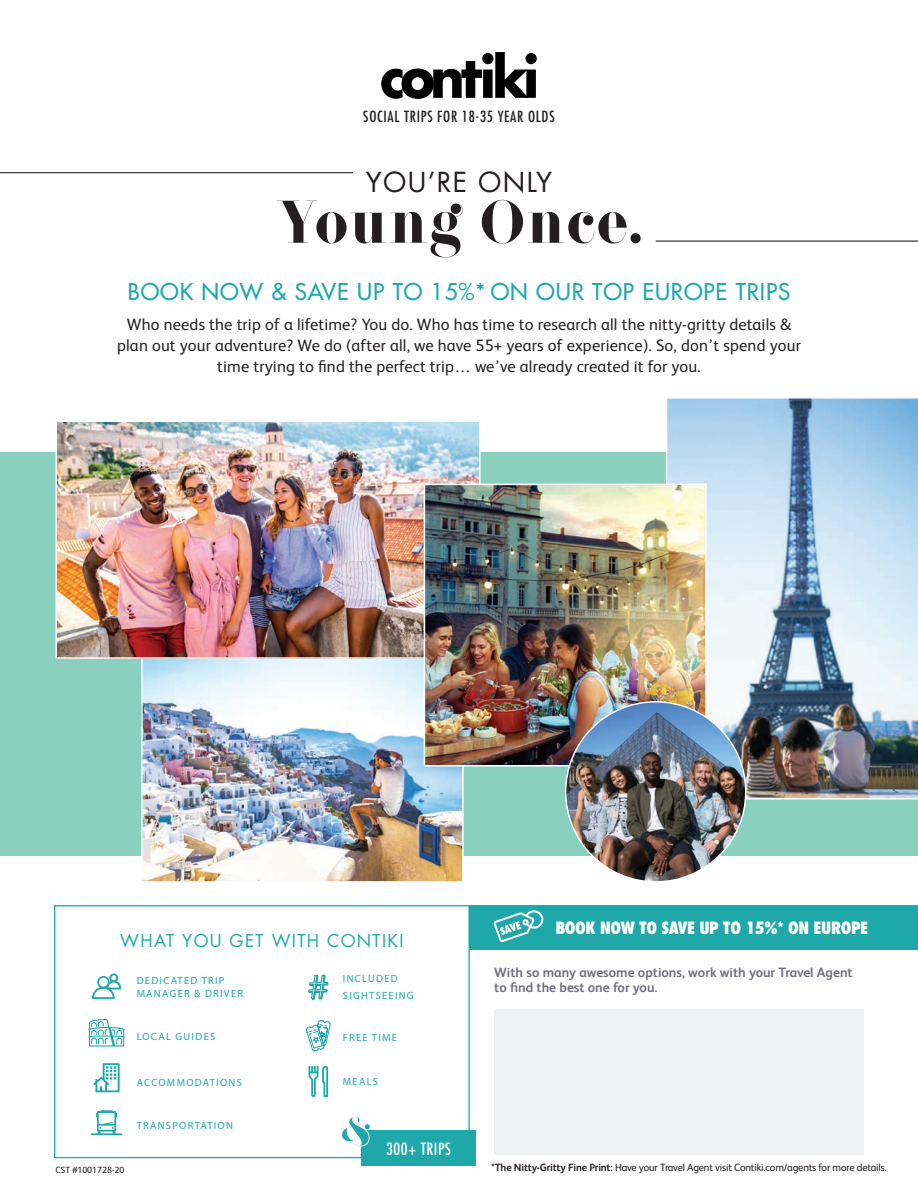
<style>
.page{position:relative;width:918px;height:1188px;background:#fff}
.page>*{position:absolute;margin:0;border:0;box-sizing:border-box;transform-origin:0 0}
.t1{font:800 60px "F Bella";letter-spacing:.04em;color:#231f20}
.t2{font:27px "Futura LT";letter-spacing:.05em;color:#231f20}
.t3{font:500 22.5px "Futura Std";letter-spacing:.04em;color:#1ea8aa}
.t4{font:17.1px "Futura Std";letter-spacing:.08em;color:#1ea8aa}
.t5{font:16.5px/21px "FS Albert";letter-spacing:.01em;color:#231f20;text-align:center}
.t6{font:800 condensed 16.5px "Futura Std";letter-spacing:-.025em;color:#fff}
.t7{font:condensed 16.5px "Futura Std";letter-spacing:.03em;color:#fff}
.t8{font:condensed 15px "Futura Std";letter-spacing:.05em;color:#231f20}
.t9{font:700 13.5px/15px "FS Albert";color:#736e7e}
.t10{font:10.5px/12.8px "Myriad Pro";letter-spacing:.12em;color:#1ea8aa}
.t11{font:10.5px "FS Albert";letter-spacing:-.015em;color:#231f20}
.t12{font:9px "FS Albert";color:#231f20}
.s1{font-weight:700}
</style>
<div class="page">
<div style="left:54px;top:905px;width:416px;height:253px;background:#fff;border:1px solid #1ea8aa"></div>
<svg style="left:92px;top:973px;width:29px;height:26px"></svg>
<svg style="left:88px;top:1019px;width:37px;height:28px"></svg>
<svg style="left:93px;top:1063px;width:27px;height:29px"></svg>
<svg style="left:91px;top:1110px;width:31px;height:25px"></svg>
<svg style="left:308px;top:974px;width:21px;height:26px"></svg>
<svg style="left:305px;top:1020px;width:26px;height:32px"></svg>
<svg style="left:308px;top:1066px;width:20px;height:31px"></svg>
<div style="left:0;top:453px;width:918px;height:403px;background:#8ad0be"></div>
<div style="left:361px;top:1130px;width:115px;height:36px;background:#1ea8aa"></div>
<svg style="left:341px;top:1116px;width:30px;height:31px"></svg>
<div style="left:470px;top:905px;width:448px;height:45px;background:#1ea8aa"></div>
<svg style="left:493px;top:910px;width:51px;height:32px"></svg>
<div style="left:494px;top:1010px;width:370px;height:145px;background:#eff0f1"></div>
<img style="left:144px;top:659px;width:317px;height:221px">
<div style="left:141px;top:614px;width:323px;height:269px;border:2px solid #fff"></div>
<img style="left:59px;top:424px;width:419px;height:232px">
<div style="left:56px;top:421px;width:425px;height:238px;border:2px solid #fff"></div>
<img style="left:666px;top:397px;width:252px;height:403px">
<img style="left:427px;top:487px;width:277px;height:276px">
<div style="left:424px;top:484px;width:283px;height:282px;border:2px solid #fff"></div>
<img style="left:566px;top:702px;width:180px;height:180px;border-radius:90px">
<hr style="left:0;top:172px;width:353px;height:1px;background:#231f20">
<hr style="left:656px;top:241px;width:262px;height:1px;background:#231f20">
<svg style="left:381px;top:52px;width:156px;height:47px"></svg>
<p class="t8" style="left:363px;top:108px;width:193px">SOCIAL TRIPS FOR 18-35 YEAR OLDS</p>
<h2 class="t2" style="left:366px;top:165px;width:188px">YOU’RE ONLY</h2>
<h1 class="t1" style="left:277px;top:187px;width:366px">Young Once.</h1>
<h3 class="t3" style="left:128px;top:277px;width:664px">BOOK NOW &amp; SAVE UP TO 15%* ON OUR TOP EUROPE TRIPS</h3>
<p class="t5" style="left:117px;top:313px;width:685px">Who needs the trip of a lifetime? You do. Who has time to research all the nitty-gritty details &amp; plan out your adventure? We do (after all, we have 55+ years of experience). So, don’t spend your time trying to find the perfect trip… we’ve already created it for you.</p>
<p class="t4" style="left:120px;top:930px;width:285px">WHAT YOU GET WITH CONTIKI</p>
<p class="t10" style="left:137px;top:974px;width:108px">DEDICATED TRIP<br>MANAGER &amp; DRIVER</p>
<p class="t10" style="left:137px;top:1030px;width:80px">LOCAL GUIDES</p>
<p class="t10" style="left:137px;top:1075px;width:107px">ACCOMMODATIONS</p>
<p class="t10" style="left:137px;top:1119px;width:98px">TRANSPORTATION</p>
<p class="t10" style="left:343px;top:971px;width:72px;line-height:16.5px">INCLUDED<br>SIGHTSEEING</p>
<p class="t10" style="left:343px;top:1031px;width:56px">FREE TIME</p>
<p class="t10" style="left:343px;top:1075px;width:37px">MEALS</p>
<p class="t12" style="left:56px;top:1164px;width:70px">CST #1001728-20</p>
<p class="t7" style="left:386px;top:1139px;width:66px">300+ TRIPS</p>
<p class="t6" style="left:555px;top:918px;width:315px">BOOK NOW TO SAVE UP TO 15%* ON EUROPE</p>
<p class="t9" style="left:494px;top:965px;width:360px">With so many awesome options, work with your Travel Agent to find the best one for you.</p>
<p class="t11" style="left:491px;top:1161px;width:397px"><span class="s1">*The Nitty-Gritty Fine Print:</span> Have your Travel Agent visit Contiki.com/agents for more details.</p>
</div>
